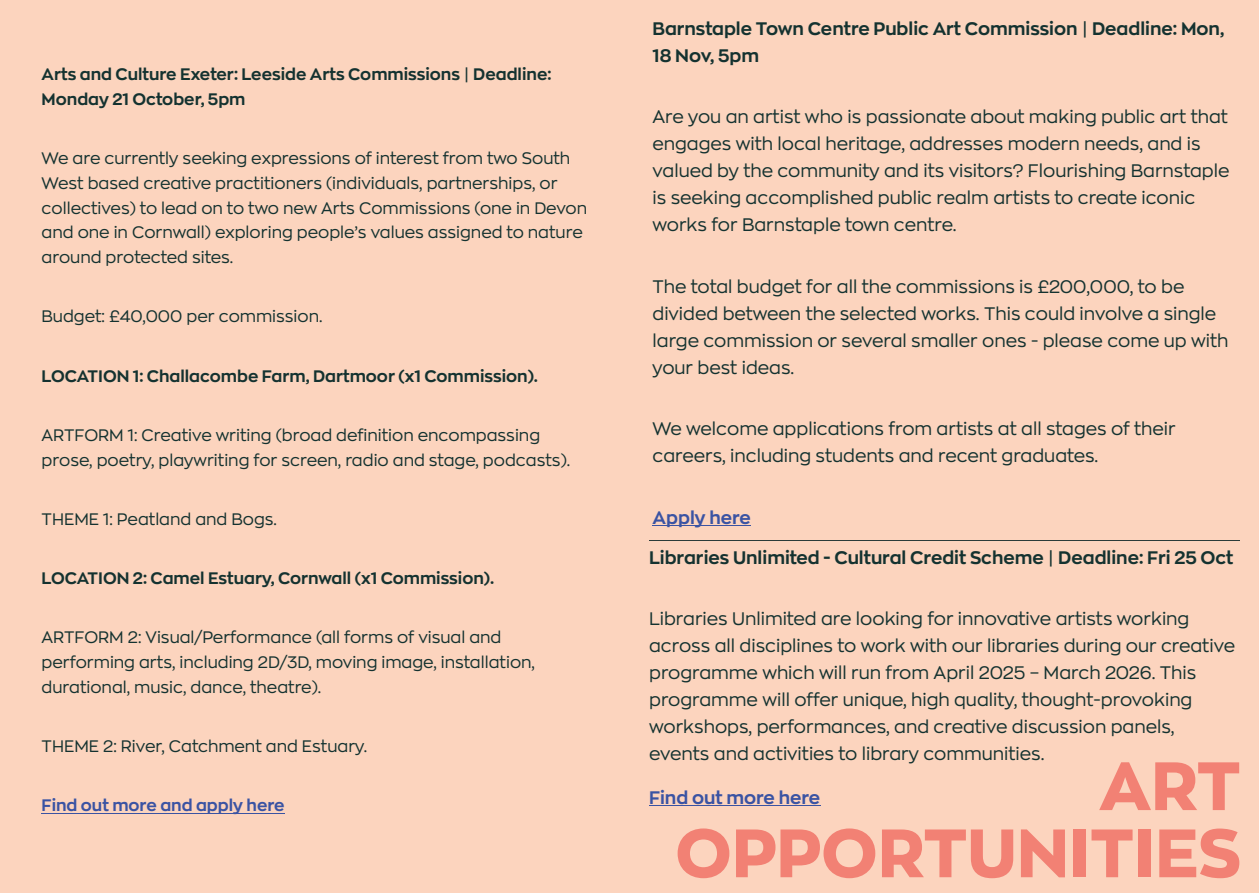
<style>
.page{position:relative;width:1259px;height:893px;background:#fcd4be}
.page>*{position:absolute;margin:0;border:0;box-sizing:border-box;transform-origin:0 0}
.t1{font:67.2px/67.2px "Zona Pro Extra Bold Demo";color:#f28174;text-align:right}
.t2{font:18px/27px "Zona Pro";color:#143230}
.t3{font:700 18px/27px "Zona Pro";color:#143230}
.t4{font:700 18px "Zona Pro";color:#3a53a3}
.t5{font:16.5px/24.8px "Zona Pro";color:#143230}
.t6{font:700 16.5px/24.8px "Zona Pro";color:#143230}
.t7{font:700 16.5px "Zona Pro";color:#3a53a3}
.s1{font-family:"Lucida Grande"}
</style>
<div class="page">
<hr style="left:42px;top:813px;width:243px;height:1px;background:#3a53a3">
<hr style="left:652px;top:525px;width:99px;height:1px;background:#3a53a3">
<hr style="left:649px;top:540px;width:590px;height:1px;background:#2b3b39">
<hr style="left:649px;top:805px;width:171px;height:1px;background:#3a53a3">
<p class="t6" style="left:42px;top:62px;width:511px">Arts and Culture Exeter: Leeside Arts Commissions <span class="s1">|</span> Deadline:<br>Monday 21 October, 5pm</p>
<p class="t5" style="left:42px;top:146px;width:547px">We are currently seeking expressions of interest from two South West based creative practitioners (individuals, partnerships, or collectives) to lead on to two new Arts Commissions (one in Devon and one in Cornwall) exploring people’s values assigned to nature around protected sites.</p>
<p class="t5" style="left:42px;top:305px;width:282px">Budget: £40,000 per commission.</p>
<p class="t6" style="left:42px;top:364px;width:498px">LOCATION 1: Challacombe Farm, Dartmoor (x1 Commission).</p>
<p class="t5" style="left:42px;top:423px;width:530px">ARTFORM 1: Creative writing (broad definition encompassing prose, poetry, playwriting for screen, radio and stage, podcasts).</p>
<p class="t5" style="left:42px;top:507px;width:237px">THEME 1: Peatland and Bogs.</p>
<p class="t6" style="left:42px;top:566px;width:454px">LOCATION 2: Camel Estuary, Cornwall (x1 Commission).</p>
<p class="t5" style="left:42px;top:626px;width:495px">ARTFORM 2: Visual/Performance (all forms of visual and performing arts, including 2D/3D, moving image, installation, durational, music, dance, theatre).</p>
<p class="t5" style="left:42px;top:734px;width:327px">THEME 2: River, Catchment and Estuary.</p>
<p class="t7" style="left:42px;top:798px;width:245px">Find out more and apply here</p>
<p class="t3" style="left:652px;top:15px;width:573px">Barnstaple Town Centre Public Art Commission <span class="s1">|</span> Deadline: Mon,<br>18 Nov, 5pm</p>
<p class="t2" style="left:652px;top:104px;width:578px">Are you an artist who is passionate about making public art that engages with local heritage, addresses modern needs, and is valued by the community and its visitors? Flourishing Barnstaple is seeking accomplished public realm artists to create iconic works for Barnstaple town centre.</p>
<p class="t2" style="left:652px;top:273px;width:577px">The total budget for all the commissions is £200,000, to be divided between the selected works. This could involve a single large commission or several smaller ones - please come up with your best ideas.</p>
<p class="t2" style="left:652px;top:416px;width:525px">We welcome applications from artists at all stages of their careers, including students and recent graduates.</p>
<p class="t4" style="left:652px;top:509px;width:100px">Apply here</p>
<p class="t3" style="left:649px;top:544px;width:586px">Libraries Unlimited - Cultural Credit Scheme <span class="s1">|</span> Deadline: Fri 25 Oct</p>
<p class="t2" style="left:649px;top:606px;width:587px">Libraries Unlimited are looking for innovative artists working across all disciplines to work with our libraries during our creative programme which will run from April 2025 – March 2026. This programme will offer unique, high quality, thought-provoking workshops, performances, and creative discussion panels, events and activities to library communities.</p>
<p class="t4" style="left:649px;top:789px;width:173px">Find out more here</p>
<h1 class="t1" style="left:675px;top:755px;width:567px">ART<br>OPPORTUNITIES</h1>
</div>
